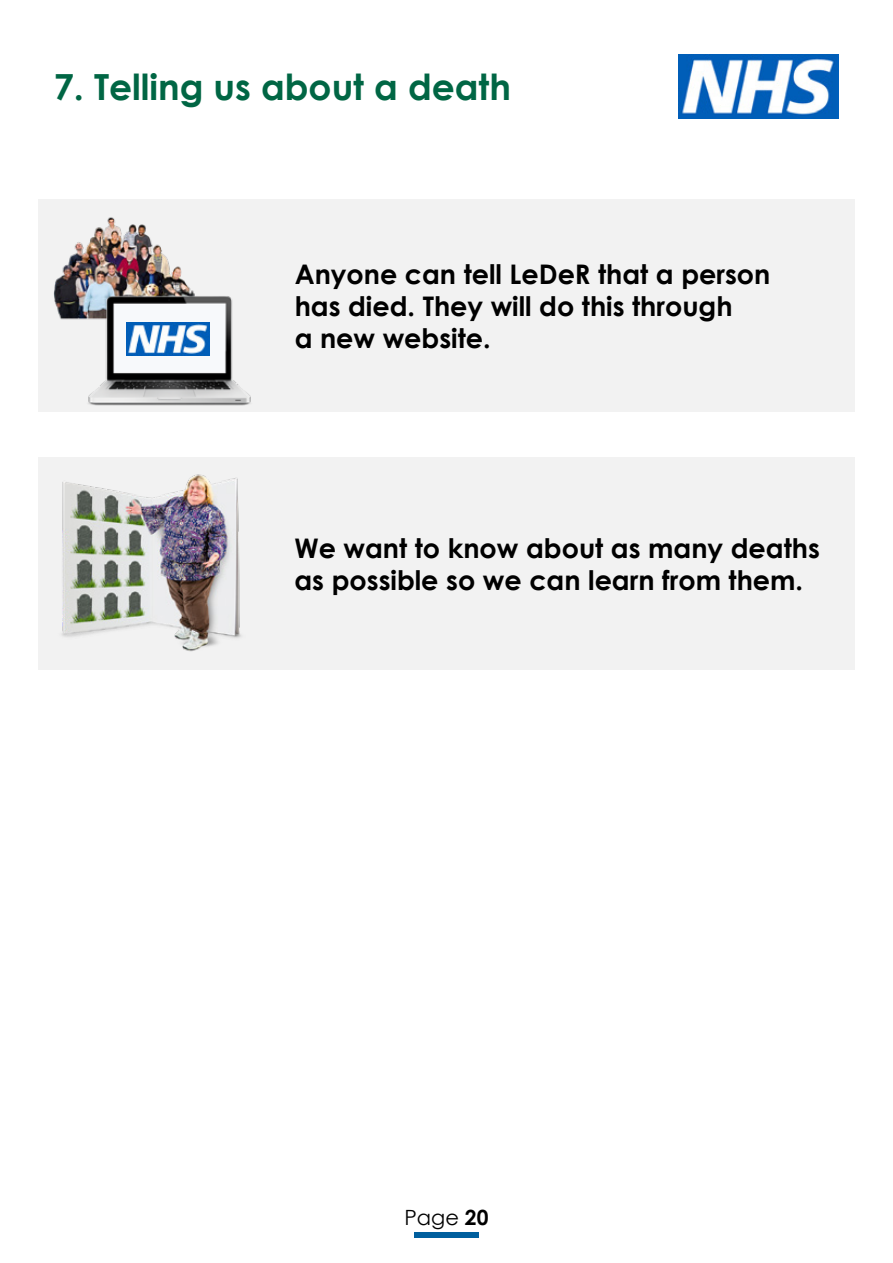
<style>
.page{position:relative;width:893px;height:1263px;background:#fff}
.page>*{position:absolute;margin:0;border:0;box-sizing:border-box;transform-origin:0 0}
.t1{font:700 36px "Century Gothic";color:#064}
.t2{font:700 27px/32.4px "Century Gothic";color:#000}
.t3{font:21px "Century Gothic";color:#000}
.s1{font-weight:700}
</style>
<div class="page">
<div style="left:414px;top:1232px;width:64px;height:5px;background:#005f9e"></div>
<img style="left:678px;top:54px;width:161px;height:65px">
<div style="left:38px;top:200px;width:817px;height:212px;background:#f2f2f2"></div>
<div style="left:38px;top:457px;width:817px;height:213px;background:#f2f2f2"></div>
<img style="left:54px;top:217px;width:127px;height:103px">
<img style="left:61px;top:474px;width:180px;height:178px">
<img style="left:83px;top:268px;width:168px;height:138px">
<img style="left:126px;top:323px;width:83px;height:33px">
<h1 class="t1" style="left:54px;top:64px;width:459px">7. Telling us about a death</h1>
<p class="t2" style="left:295px;top:257px;width:477px">Anyone can tell LeDeR that a person has died. They will do this through<br>a new website.</p>
<p class="t2" style="left:294px;top:531px;width:527px">We want to know about as many deaths as possible so we can learn from them.</p>
<p class="t3" style="left:405px;top:1202px;width:85px">Page <span class="s1">20</span></p>
</div>
